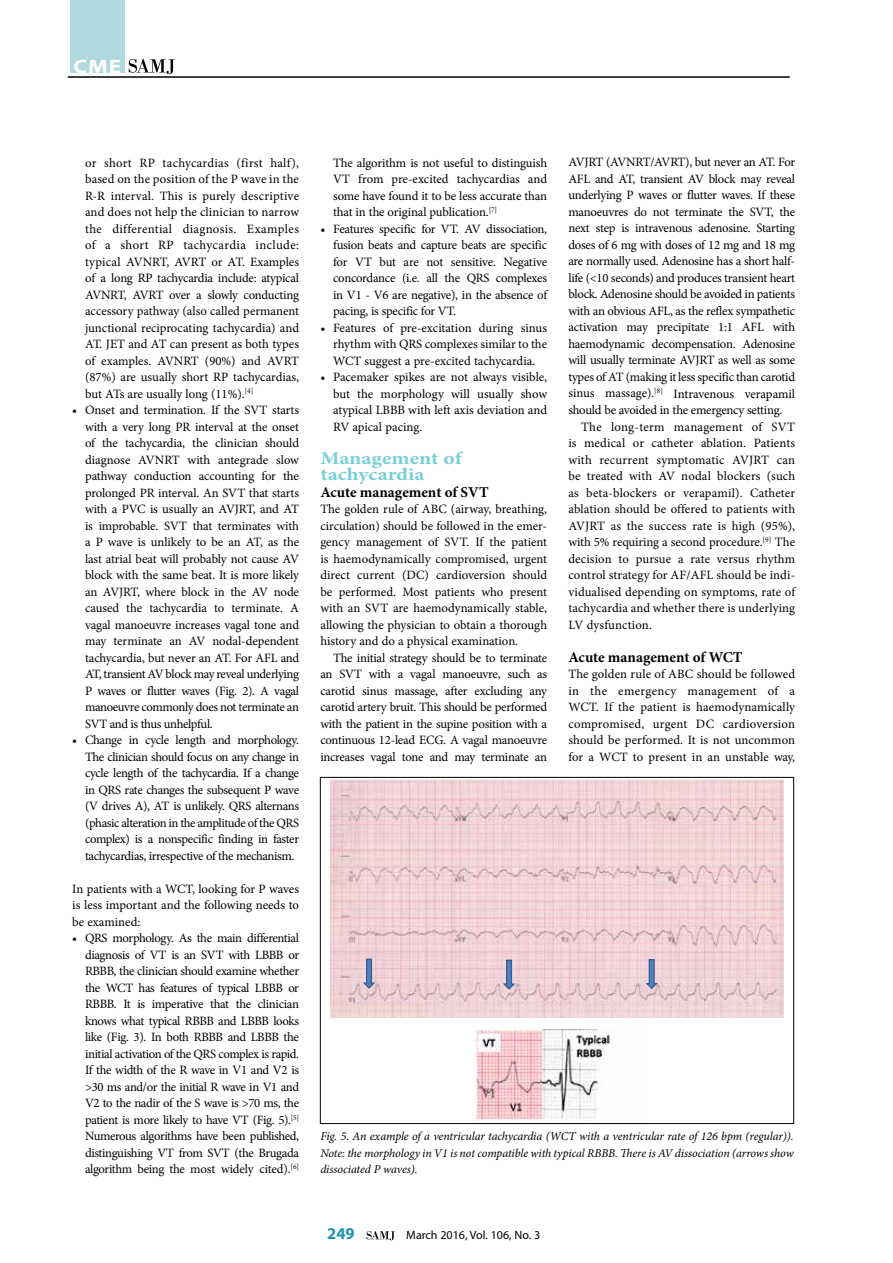
<style>
.page{position:relative;width:893px;height:1263px;background:#fff}
.page>*{position:absolute;margin:0;border:0;box-sizing:border-box;transform-origin:0 0}
.t1{font:700 19.5px "Myriad Pro";color:#fff;scale:1.2 1}
.t2{font:700 18px/16.5px "Minion Pro";color:#7aced7;scale:1.2 1}
.t3{font:700 16.5px "Myriad Pro";color:#2292ae}
.t4{font:700 15px "Minion Pro";letter-spacing:-.005em;color:#000}
.t5{font:12.75px/16.5px "Minion Pro";letter-spacing:-.01em;color:#000;text-align:justify}
.t6{font:italic 12px/16.5px "Minion Pro";letter-spacing:-.005em;color:#000;text-align:justify}
.t7{font:12px "Myriad Pro";color:#000}
</style>
<div class="page">
<hr style="left:68px;top:76px;width:722px;height:2px;background:#000">
<svg style="left:129px;top:59px;width:46px;height:15px"></svg>
<div style="left:70px;top:0;width:54px;height:73px;background:#afd8df"></div>
<svg style="left:367px;top:1231px;width:28px;height:9px"></svg>
<img style="left:330px;top:781px;width:454px;height:236px">
<svg style="left:362px;top:958px;width:15px;height:32px"></svg>
<svg style="left:502px;top:959px;width:15px;height:32px"></svg>
<svg style="left:645px;top:958px;width:14px;height:32px"></svg>
<img style="left:475px;top:1029px;width:137px;height:91px">
<h1 class="t1" style="left:74px;top:54px;width:41px">CME</h1>
<p class="t5" style="left:85px;top:154px;width:216px">or short RP tachycardias (first half), based on the position of the P wave in the R-R interval. This is purely descriptive and does not help the clinician to narrow the differential diagnosis. Examples of a short RP tachycardia include: typical AVNRT, AVRT or AT. Examples of a long RP tachycardia include: atypical AVNRT, AVRT over a slowly conducting accessory pathway (also called permanent junctional reciprocating tachycardia) and AT. JET and AT can present as both types of examples. AVNRT (90%) and AVRT (87%) are usually short RP tachycardias, but ATs are usually long (11%).<sup>[4]</sup></p>
<p class="t5" style="left:85px;top:402px;width:216px;text-indent:-13px">• Onset and termination. If the SVT starts with a very long PR interval at the onset of the tachycardia, the clinician should diagnose AVNRT with antegrade slow pathway conduction accounting for the prolonged PR interval. An SVT that starts with a PVC is usually an AVJRT, and AT is improbable. SVT that terminates with a P wave is unlikely to be an AT, as the last atrial beat will probably not cause AV block with the same beat. It is more likely an AVJRT, where block in the AV node caused the tachycardia to terminate. A vagal manoeuvre increases vagal tone and may terminate an AV nodal-dependent tachycardia, but never an AT. For AFL and AT, transient AV block may reveal underlying P waves or flutter waves (Fig. 2). A vagal manoeuvre commonly does not terminate an SVT and is thus unhelpful.</p>
<p class="t5" style="left:85px;top:732px;width:216px;text-indent:-13px">• Change in cycle length and morphology.<br>The clinician should focus on any change in cycle length of the tachycardia. If a change in QRS rate changes the subsequent P wave (V drives A), AT is unlikely. QRS alternans (phasic alteration in the amplitude of the QRS complex) is a nonspecific finding in faster tachycardias, irrespective of the mechanism.</p>
<p class="t5" style="left:72px;top:880px;width:228px">In patients with a WCT, looking for P waves is less important and the following needs to be examined:</p>
<p class="t5" style="left:85px;top:930px;width:216px;text-indent:-13px">• QRS morphology. As the main differential diagnosis of VT is an SVT with LBBB or RBBB, the clinician should examine whether the WCT has features of typical LBBB or RBBB. It is imperative that the clinician knows what typical RBBB and LBBB looks like (Fig. 3). In both RBBB and LBBB the initial activation of the QRS complex is rapid.<br>If the width of the R wave in V1 and V2 is &gt;30 ms and/or the initial R wave in V1 and V2 to the nadir of the S wave is &gt;70 ms, the patient is more likely to have VT (Fig. 5).<sup>[5] </sup>Numerous algorithms have been published, distinguishing VT from SVT (the Brugada algorithm being the most widely cited).<sup>[6]</sup></p>
<p class="t5" style="left:333px;top:154px;width:216px">The algorithm is not useful to distinguish VT from pre-excited tachycardias and some have found it to be less accurate than that in the original publication.<sup>[7]</sup></p>
<p class="t5" style="left:333px;top:220px;width:216px;text-indent:-13px">• Features specific for VT. AV dissociation, fusion beats and capture beats are specific for VT but are not sensitive. Negative concordance (i.e. all the QRS complexes in V1 - V6 are negative), in the absence of pacing, is specific for VT.</p>
<p class="t5" style="left:333px;top:319px;width:216px;text-indent:-13px">• Features of pre-excitation during sinus rhythm with QRS complexes similar to the WCT suggest a pre-excited tachycardia.</p>
<p class="t5" style="left:333px;top:369px;width:216px;text-indent:-13px">• Pacemaker spikes are not always visible, but the morphology will usually show atypical LBBB with left axis deviation and RV apical pacing.</p>
<h2 class="t2" style="left:320px;top:449px;width:119px">Management of tachycardia</h2>
<p class="t4" style="left:320px;top:481px;width:170px">Acute management of SVT</p>
<p class="t5" style="left:320px;top:501px;width:228px">The golden rule of ABC (airway, breathing, circulation) should be followed in the emer&shy;gency management of SVT. If the patient is haemodynamically compromised, urgent direct current (DC) cardioversion should be performed. Most patients who present with an SVT are haemodynamically stable, allowing the physician to obtain a thorough history and do a physical examination.</p>
<p class="t5" style="left:320px;top:649px;width:228px;text-indent:13px">The initial strategy should be to terminate an SVT with a vagal manoeuvre, such as carotid sinus massage, after excluding any carotid artery bruit. This should be performed with the patient in the supine position with a continuous 12-lead ECG. A vagal manoeuvre increases vagal tone and may terminate an</p>
<p class="t5" style="left:568px;top:154px;width:228px">AVJRT (AVNRT/AVRT), but never an AT. For AFL and AT, transient AV block may reveal underlying P waves or flutter waves. If these manoeuvres do not terminate the SVT, the next step is intravenous adenosine. Starting doses of 6 mg with doses of 12 mg and 18 mg are normally used. Adenosine has a short half&shy;life (&lt;10 seconds) and produces transient heart block. Adenosine should be avoided in patients with an obvious AFL, as the reflex sympathetic activation may precipitate 1:1 AFL with haemodynamic decompensation. Adenosine will usually terminate AVJRT as well as some types of AT (making it less specific than carotid sinus massage).<sup>[8]</sup> Intravenous verapamil should be avoided in the emergency setting.</p>
<p class="t5" style="left:568px;top:418px;width:228px;text-indent:13px">The long-term management of SVT is medical or catheter ablation. Patients with recurrent symptomatic AVJRT can be treated with AV nodal blockers (such as beta-blockers or verapamil). Catheter ablation should be offered to patients with AVJRT as the success rate is high (95%), with 5% requiring a second procedure.<sup>[9]</sup> The decision to pursue a rate versus rhythm control strategy for AF/AFL should be indi&shy;vidualised depending on symptoms, rate of tachycardia and whether there is underlying LV dysfunction.</p>
<p class="t4" style="left:568px;top:646px;width:176px">Acute management of WCT</p>
<p class="t5" style="left:568px;top:666px;width:228px">The golden rule of ABC should be followed in the emergency management of a WCT. If the patient is haemodynamically compromised, urgent DC cardioversion should be performed. It is not uncommon for a WCT to present in an unstable way,</p>
<p class="t6" style="left:320px;top:1128px;width:475px">Fig. 5. An example of a ventricular tachycardia (WCT with a ventricular rate of 126 bpm (regular)).<br>Note: the morphology in V1 is not compatible with typical RBBB. There is AV dissociation (arrows show dissociated P waves).</p>
<p class="t3" style="left:327px;top:1223px;width:29px">249</p>
<p class="t7" style="left:406px;top:1228px;width:135px">March 2016, Vol. 106, No. 3</p>
</div>
